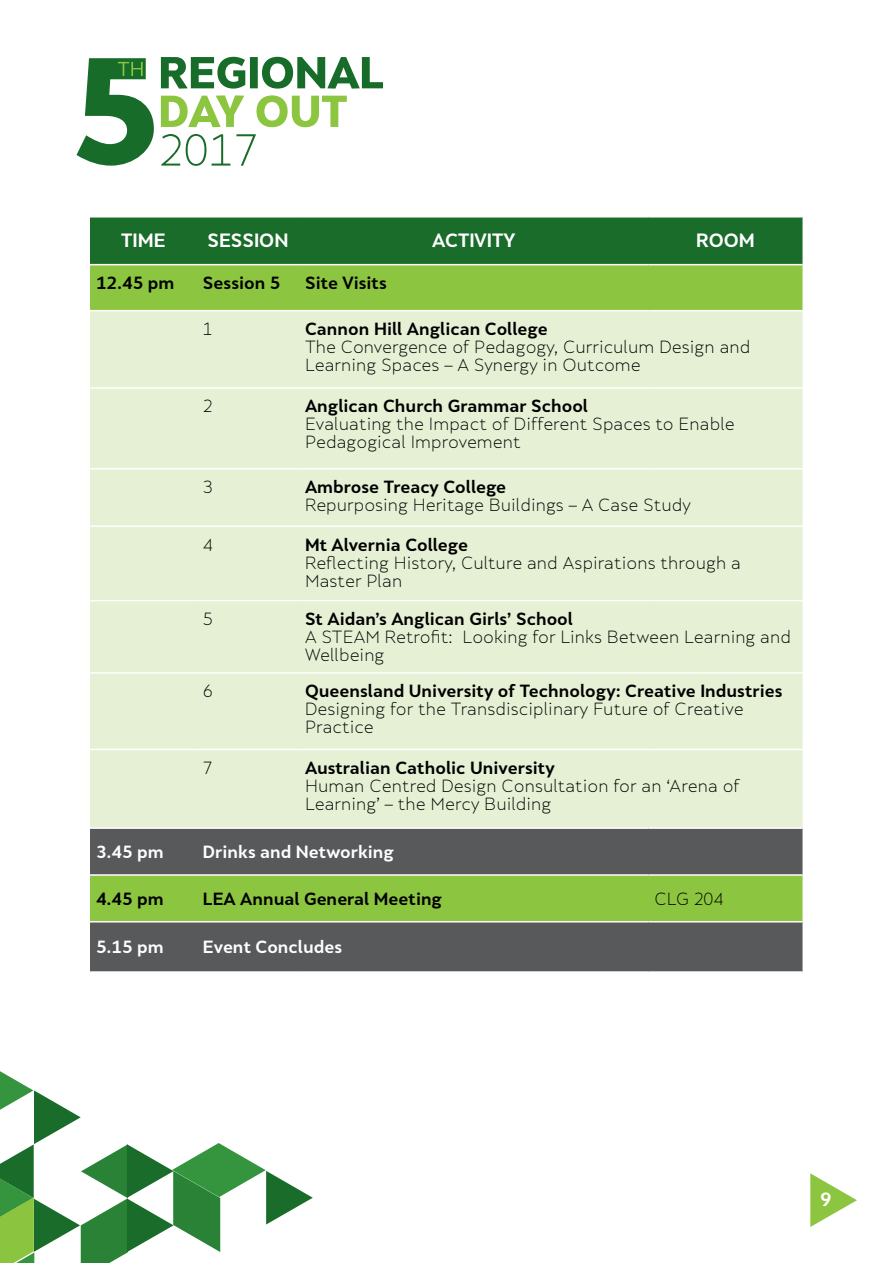
<style>
.page{position:relative;width:893px;height:1263px;background:#fff}
.page>*{position:absolute;margin:0;border:0;box-sizing:border-box;transform-origin:0 0}
.t1{font:700 18px "Skola Sans";color:#fff}
.t2{font:300 16.5px/18px "Skola Sans";color:#000}
.t3{font:700 16.5px "Skola Sans";color:#000}
.t4{font:700 16.5px "Skola Sans";color:#fff}
</style>
<div class="page">
<svg style="left:0;top:1071px;width:313px;height:192px"></svg>
<svg style="left:810px;top:1173px;width:47px;height:54px"></svg>
<svg style="left:76px;top:58px;width:78px;height:108px"></svg>
<svg style="left:161px;top:134px;width:95px;height:32px"></svg>
<svg style="left:161px;top:95px;width:186px;height:32px"></svg>
<svg style="left:161px;top:57px;width:222px;height:32px"></svg>
<div style="left:90px;top:218px;width:712px;height:46px;background:#1a6c2a"></div>
<div style="left:90px;top:265px;width:712px;height:45px;background:#8cc540"></div>
<div style="left:90px;top:311px;width:712px;height:516px;background:#e5f0d4"></div>
<svg style="left:90px;top:829px;width:712px;height:142px;background:#697c52"></svg>
<hr style="left:90px;top:387px;width:107px;height:2px;background:#fff">
<hr style="left:197px;top:387px;width:102px;height:2px;background:#fff">
<hr style="left:299px;top:387px;width:349px;height:2px;background:#fff">
<hr style="left:648px;top:387px;width:154px;height:2px;background:#fff">
<hr style="left:90px;top:468px;width:107px;height:1px;background:#fff">
<hr style="left:197px;top:468px;width:102px;height:1px;background:#fff">
<hr style="left:299px;top:468px;width:349px;height:1px;background:#fff">
<hr style="left:648px;top:468px;width:154px;height:1px;background:#fff">
<hr style="left:90px;top:525px;width:107px;height:2px;background:#fff">
<hr style="left:197px;top:525px;width:102px;height:2px;background:#fff">
<hr style="left:299px;top:525px;width:349px;height:2px;background:#fff">
<hr style="left:648px;top:525px;width:154px;height:2px;background:#fff">
<hr style="left:90px;top:600px;width:107px;height:1px;background:#fff">
<hr style="left:197px;top:600px;width:102px;height:1px;background:#fff">
<hr style="left:299px;top:600px;width:349px;height:1px;background:#fff">
<hr style="left:648px;top:600px;width:154px;height:1px;background:#fff">
<hr style="left:90px;top:672px;width:107px;height:2px;background:#fff">
<hr style="left:197px;top:672px;width:102px;height:2px;background:#fff">
<hr style="left:299px;top:672px;width:349px;height:2px;background:#fff">
<hr style="left:648px;top:672px;width:154px;height:2px;background:#fff">
<hr style="left:90px;top:749px;width:107px;height:1px;background:#fff">
<hr style="left:197px;top:749px;width:102px;height:1px;background:#fff">
<hr style="left:299px;top:749px;width:349px;height:1px;background:#fff">
<hr style="left:648px;top:749px;width:154px;height:1px;background:#fff">
<hr style="left:90px;top:874px;width:107px;height:2px;background:#fff">
<hr style="left:197px;top:874px;width:102px;height:2px;background:#fff">
<hr style="left:299px;top:874px;width:349px;height:2px;background:#fff">
<hr style="left:648px;top:874px;width:154px;height:2px;background:#fff">
<hr style="left:90px;top:921px;width:107px;height:1px;background:#fff">
<hr style="left:197px;top:921px;width:102px;height:1px;background:#fff">
<hr style="left:299px;top:921px;width:349px;height:1px;background:#fff">
<hr style="left:648px;top:921px;width:154px;height:1px;background:#fff">
<p class="t1" style="left:121px;top:230px;width:46px">TIME</p>
<p class="t1" style="left:207px;top:230px;width:83px">SESSION</p>
<p class="t1" style="left:432px;top:230px;width:85px">ACTIVITY</p>
<p class="t1" style="left:696px;top:230px;width:60px">ROOM</p>
<p class="t3" style="left:96px;top:273px;width:80px">12.45 pm</p>
<p class="t3" style="left:203px;top:273px;width:79px">Session 5</p>
<p class="t3" style="left:305px;top:273px;width:83px">Site Visits</p>
<p class="t2" style="left:203px;top:320px;width:11px">1</p>
<p class="t3" style="left:305px;top:319px;width:244px">Cannon Hill Anglican College</p>
<p class="t2" style="left:305px;top:338px;width:447px">The Convergence of Pedagogy, Curriculum Design and<br>Learning Spaces – A Synergy in Outcome</p>
<p class="t2" style="left:203px;top:397px;width:11px">2</p>
<p class="t3" style="left:305px;top:396px;width:285px">Anglican Church Grammar School</p>
<p class="t2" style="left:305px;top:415px;width:431px">Evaluating the Impact of Different Spaces to Enable<br>Pedagogical Improvement</p>
<p class="t2" style="left:203px;top:478px;width:11px">3</p>
<p class="t3" style="left:305px;top:477px;width:203px">Ambrose Treacy College</p>
<p class="t2" style="left:305px;top:496px;width:387px">Repurposing Heritage Buildings – A Case Study</p>
<p class="t2" style="left:203px;top:535px;width:11px">4</p>
<p class="t3" style="left:305px;top:534px;width:165px">Mt Alvernia College</p>
<p class="t2" style="left:305px;top:553px;width:437px">Reflecting History, Culture and Aspirations through a<br>Master Plan</p>
<p class="t2" style="left:203px;top:610px;width:11px">5</p>
<p class="t3" style="left:305px;top:609px;width:270px">St Aidan’s Anglican Girls’ School</p>
<p class="t2" style="left:305px;top:628px;width:488px">A STEAM Retrofit: Looking for Links Between Learning and<br>Wellbeing</p>
<p class="t2" style="left:203px;top:682px;width:11px">6</p>
<p class="t3" style="left:305px;top:681px;width:479px">Queensland University of Technology: Creative Industries</p>
<p class="t2" style="left:305px;top:700px;width:440px">Designing for the Transdisciplinary Future of Creative<br>Practice</p>
<p class="t2" style="left:203px;top:759px;width:11px">7</p>
<p class="t3" style="left:305px;top:757px;width:251px">Australian Catholic University</p>
<p class="t2" style="left:305px;top:777px;width:436px">Human Centred Design Consultation for an ‘Arena of<br>Learning’ – the Mercy Building</p>
<p class="t4" style="left:96px;top:841px;width:69px">3.45 pm</p>
<p class="t4" style="left:203px;top:841px;width:192px">Drinks and Networking</p>
<p class="t3" style="left:96px;top:888px;width:69px">4.45 pm</p>
<p class="t3" style="left:203px;top:888px;width:241px">LEA Annual General Meeting</p>
<p class="t2" style="left:654px;top:889px;width:70px">CLG 204</p>
<p class="t4" style="left:96px;top:937px;width:69px">5.15 pm</p>
<p class="t4" style="left:203px;top:937px;width:141px">Event Concludes</p>
<p class="t1" style="left:820px;top:1188px;width:13px">9</p>
</div>
